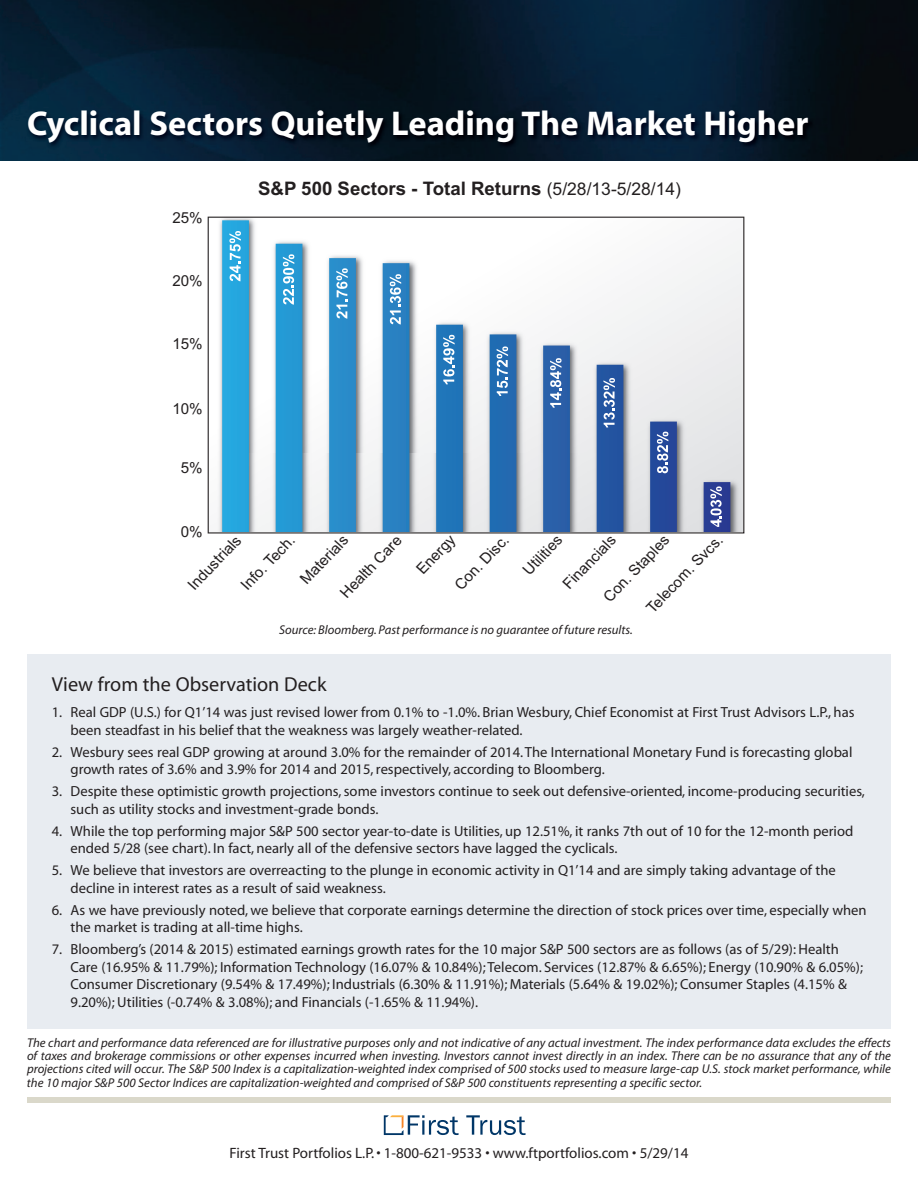
<style>
.page{position:relative;width:918px;height:1188px;background:#fff}
.page>*{position:absolute;margin:0;border:0;box-sizing:border-box;transform-origin:0 0}
.t1{font:700 34.5px "Myriad";color:#fff}
.t2{font:20.25px "Myriad";color:#231f20}
.t3{font:700 18.6px "Arial";color:#231f20}
.t4{font:15.15px "Arial";color:#231f20}
.t5{font:15px "Myriad";color:#231f20}
.t6{font:14.7px/17.5px "Myriad";color:#231f20}
.t7{font:italic 12.75px/13px "Myriad Pro";color:#231f20;text-align:justify}
.t8{font:italic 12.75px "Myriad";color:#231f20}
.s1{font-weight:400;font-size:17.55px}
</style>
<div class="page">
<div style="left:27px;top:654px;width:864px;height:375px;background:#e8ecf1"></div>
<img style="left:0;top:0;width:918px;height:161px">
<svg style="left:466px;top:1115px;width:60px;height:20px"></svg>
<svg style="left:384px;top:1115px;width:75px;height:20px"></svg>
<div style="left:27px;top:1097px;width:864px;height:6px;background:#dad8ca"></div>
<img style="left:21px;top:55px;width:858px;height:99px">
<svg style="left:208px;top:217px;width:536px;height:316px"></svg>
<svg style="left:229px;top:231px;width:12px;height:50px"></svg>
<svg style="left:283px;top:254px;width:11px;height:51px"></svg>
<svg style="left:336px;top:268px;width:12px;height:51px"></svg>
<svg style="left:390px;top:274px;width:11px;height:51px"></svg>
<svg style="left:443px;top:335px;width:12px;height:49px"></svg>
<svg style="left:497px;top:346px;width:11px;height:50px"></svg>
<svg style="left:550px;top:358px;width:12px;height:50px"></svg>
<svg style="left:603px;top:378px;width:12px;height:49px"></svg>
<svg style="left:657px;top:432px;width:11px;height:41px"></svg>
<svg style="left:710px;top:486px;width:12px;height:41px"></svg>
<h1 class="t1" style="left:27px;top:110px;width:783px">Cyclical Sectors Quietly Leading The Market Higher</h1>
<p class="t3" style="left:258px;top:176px;width:425px">S&amp;P 500 Sectors - Total Returns <span class="s1">(5/28/13-5/28/14)</span></p>
<p class="t4" style="left:172px;top:208px;width:32px">25%</p>
<p class="t4" style="left:172px;top:271px;width:32px">20%</p>
<p class="t4" style="left:172px;top:334px;width:32px">15%</p>
<p class="t4" style="left:172px;top:398px;width:32px">10%</p>
<p class="t4" style="left:181px;top:458px;width:23px">5%</p>
<p class="t4" style="left:181px;top:522px;width:23px">0%</p>
<p class="t4" style="left:336px;top:589px;width:82px;rotate:-46deg">Health Care</p>
<p class="t4" style="left:412px;top:565px;width:50px;rotate:-46deg">Energy</p>
<p class="t4" style="left:599px;top:593px;width:88px;rotate:-46deg">Con. Staples</p>
<p class="t4" style="left:450px;top:581px;width:71px;rotate:-46deg">Con. Disc.</p>
<p class="t4" style="left:519px;top:565px;width:50px;rotate:-46deg">Utilities</p>
<p class="t4" style="left:559px;top:579px;width:70px;rotate:-46deg">Financials</p>
<p class="t4" style="left:184px;top:580px;width:71px;rotate:-46deg">Industrials</p>
<p class="t4" style="left:237px;top:581px;width:71px;rotate:-46deg">Info. Tech.</p>
<p class="t4" style="left:296px;top:575px;width:63px;rotate:-46deg">Materials</p>
<p class="t4" style="left:642px;top:603px;width:103px;rotate:-46deg">Telecom. Svcs.</p>
<p class="t8" style="left:279px;top:625px;width:355px">Source: Bloomberg.Past performance is no guarantee of future results.</p>
<h2 class="t2" style="left:52px;top:676px;width:276px">View from the Observation Deck</h2>
<p class="t6" style="left:71px;top:705px;width:786px;text-indent:-19px">1. Real GDP (U.S.) for Q1’14 was just revised lower from 0.1% to -1.0%. Brian Wesbury, Chief Economist at First Trust Advisors L.P., has been steadfast in his belief that the weakness was largely weather-related.</p>
<p class="t6" style="left:71px;top:744px;width:783px;text-indent:-19px">2. Wesbury sees real GDP growing at around 3.0% for the remainder of 2014.The International Monetary Fund is forecasting global growth rates of 3.6% and 3.9% for 2014 and 2015, respectively, according to Bloomberg.</p>
<p class="t6" style="left:71px;top:784px;width:796px;text-indent:-19px">3. Despite these optimistic growth projections, some investors continue to seek out defensive-oriented, income-producing securities, such as utility stocks and investment-grade bonds.</p>
<p class="t6" style="left:71px;top:823px;width:784px;text-indent:-19px">4. While the top performing major S&amp;P 500 sector year-to-date is Utilities, up 12.51%, it ranks 7th out of 10 for the 12-month period ended 5/28 (see chart). In fact, nearly all of the defensive sectors have lagged the cyclicals.</p>
<p class="t6" style="left:71px;top:863px;width:767px;text-indent:-19px">5. We believe that investors are overreacting to the plunge in economic activity in Q1’14 and are simply taking advantage of the decline in interest rates as a result of said weakness.</p>
<p class="t6" style="left:71px;top:902px;width:798px;text-indent:-19px">6. As we have previously noted, we believe that corporate earnings determine the direction of stock prices over time, especially when the market is trading at all-time highs.</p>
<p class="t6" style="left:71px;top:942px;width:794px;text-indent:-19px">7. Bloomberg’s (2014 &amp; 2015) estimated earnings growth rates for the 10 major S&amp;P 500 sectors are as follows (as of 5/29): Health Care (16.95% &amp; 11.79%); Information Technology (16.07% &amp; 10.84%); Telecom. Services (12.87% &amp; 6.65%); Energy (10.90% &amp; 6.05%); Consumer Discretionary (9.54% &amp; 17.49%); Industrials (6.30% &amp; 11.91%); Materials (5.64% &amp; 19.02%); Consumer Staples (4.15% &amp; 9.20%); Utilities (-0.74% &amp; 3.08%); and Financials (-1.65% &amp; 11.94%).</p>
<p class="t7" style="left:27px;top:1037px;width:866px">The chart and performance data referenced are for illustrative purposes only and not indicative of any actual investment. The index performance data excludes the effects of taxes and brokerage commissions or other expenses incurred when investing. Investors cannot invest directly in an index. There can be no assurance that any of the projections cited will occur. The S&amp;P 500 Index is a capitalization-weighted index comprised of 500 stocks used to measure large-cap U.S. stock market performance, while the 10 major S&amp;P 500 Sector Indices are capitalization-weighted and comprised of S&amp;P 500 constituents representing a specific sector.</p>
<p class="t5" style="left:230px;top:1148px;width:460px">First Trust Portfolios L.P.• 1-800-621-9533 • www.ftportfolios.com • 5/29/14</p>
</div>
